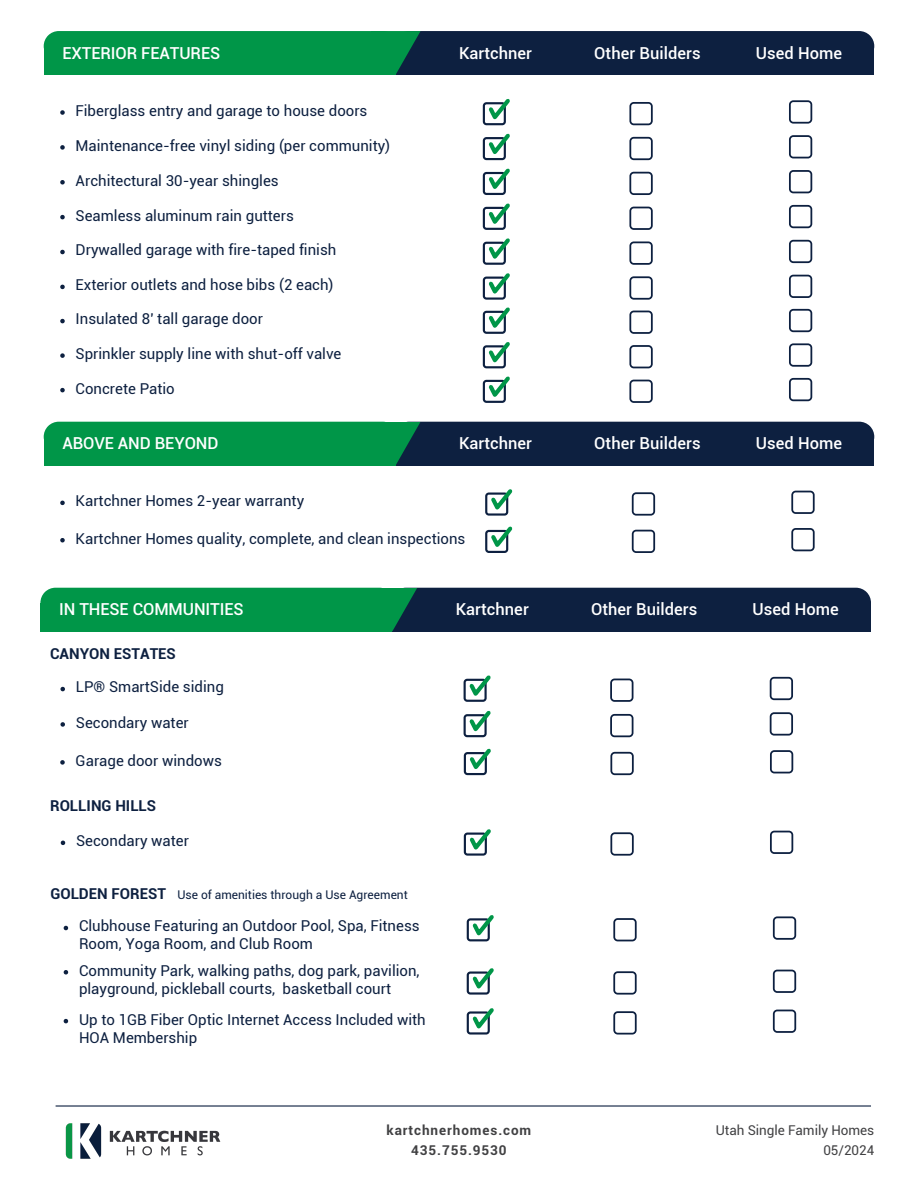
<style>
.page{position:relative;width:918px;height:1188px;background:#fff}
.page>*{position:absolute;margin:0;border:0;box-sizing:border-box;transform-origin:0 0}
.t1{font:500 16.5px "Roboto";letter-spacing:.005em;color:#fff}
.t2{font:15px/18px "Roboto";color:#0d2040}
.t3{font:700 15px "Roboto";color:#0d2040}
.t4{font:700 13.5px/20.2px "Roboto";letter-spacing:.07em;color:#414143;text-align:center}
.t5{font:13.5px/20.2px "Roboto";letter-spacing:-.005em;color:#414143;text-align:right}
.t6{font:12px "Roboto";color:#0d2040}
</style>
<div class="page">
<svg style="left:44px;top:31px;width:830px;height:44px;background:#0b3a42"></svg>
<div style="left:44px;top:46px;width:352px;height:29px;background:#009648"></div>
<svg style="left:44px;top:422px;width:830px;height:43px;background:#0a3b42"></svg>
<div style="left:44px;top:437px;width:352px;height:28px;background:#009648"></div>
<svg style="left:40px;top:588px;width:831px;height:43px;background:#0b3b42"></svg>
<div style="left:40px;top:603px;width:352px;height:28px;background:#009648"></div>
<svg style="left:60px;top:110px;width:5px;height:5px"></svg>
<svg style="left:483px;top:99px;width:27px;height:26px"></svg>
<svg style="left:629px;top:102px;width:24px;height:23px"></svg>
<svg style="left:789px;top:100px;width:23px;height:24px"></svg>
<svg style="left:60px;top:388px;width:5px;height:4px"></svg>
<svg style="left:483px;top:376px;width:27px;height:27px"></svg>
<svg style="left:629px;top:380px;width:24px;height:23px"></svg>
<svg style="left:789px;top:378px;width:23px;height:23px"></svg>
<svg style="left:60px;top:145px;width:5px;height:5px"></svg>
<svg style="left:483px;top:134px;width:27px;height:26px"></svg>
<svg style="left:629px;top:137px;width:24px;height:23px"></svg>
<svg style="left:789px;top:135px;width:23px;height:23px"></svg>
<svg style="left:60px;top:180px;width:5px;height:5px"></svg>
<svg style="left:483px;top:168px;width:27px;height:27px"></svg>
<svg style="left:629px;top:172px;width:24px;height:23px"></svg>
<svg style="left:789px;top:170px;width:23px;height:23px"></svg>
<svg style="left:60px;top:215px;width:5px;height:4px"></svg>
<svg style="left:483px;top:203px;width:27px;height:27px"></svg>
<svg style="left:629px;top:207px;width:24px;height:23px"></svg>
<svg style="left:789px;top:205px;width:23px;height:23px"></svg>
<svg style="left:60px;top:250px;width:5px;height:4px"></svg>
<svg style="left:483px;top:238px;width:27px;height:27px"></svg>
<svg style="left:629px;top:241px;width:24px;height:24px"></svg>
<svg style="left:789px;top:240px;width:23px;height:23px"></svg>
<svg style="left:60px;top:285px;width:5px;height:4px"></svg>
<svg style="left:483px;top:273px;width:27px;height:27px"></svg>
<svg style="left:629px;top:276px;width:24px;height:24px"></svg>
<svg style="left:789px;top:275px;width:23px;height:23px"></svg>
<svg style="left:60px;top:353px;width:5px;height:5px"></svg>
<svg style="left:483px;top:342px;width:27px;height:26px"></svg>
<svg style="left:629px;top:345px;width:24px;height:23px"></svg>
<svg style="left:789px;top:343px;width:23px;height:24px"></svg>
<svg style="left:60px;top:501px;width:5px;height:4px"></svg>
<svg style="left:485px;top:489px;width:27px;height:27px"></svg>
<svg style="left:632px;top:492px;width:23px;height:24px"></svg>
<svg style="left:791px;top:491px;width:24px;height:23px"></svg>
<svg style="left:60px;top:538px;width:5px;height:4px"></svg>
<svg style="left:485px;top:526px;width:27px;height:27px"></svg>
<svg style="left:632px;top:530px;width:23px;height:23px"></svg>
<svg style="left:791px;top:528px;width:24px;height:23px"></svg>
<svg style="left:464px;top:675px;width:27px;height:27px"></svg>
<svg style="left:610px;top:679px;width:23px;height:23px"></svg>
<svg style="left:770px;top:677px;width:23px;height:23px"></svg>
<svg style="left:60px;top:687px;width:5px;height:4px"></svg>
<svg style="left:61px;top:841px;width:4px;height:4px"></svg>
<svg style="left:464px;top:829px;width:27px;height:27px"></svg>
<svg style="left:610px;top:832px;width:24px;height:24px"></svg>
<svg style="left:770px;top:831px;width:23px;height:23px"></svg>
<svg style="left:60px;top:722px;width:5px;height:5px"></svg>
<svg style="left:464px;top:711px;width:27px;height:26px"></svg>
<svg style="left:610px;top:714px;width:23px;height:23px"></svg>
<svg style="left:770px;top:712px;width:23px;height:24px"></svg>
<svg style="left:60px;top:760px;width:5px;height:5px"></svg>
<svg style="left:464px;top:748px;width:27px;height:27px"></svg>
<svg style="left:610px;top:752px;width:24px;height:23px"></svg>
<svg style="left:770px;top:750px;width:23px;height:23px"></svg>
<hr style="left:56px;top:1105px;width:815px;height:2px;background:#0d2040">
<img style="left:65px;top:1123px;width:156px;height:36px">
<svg style="left:60px;top:319px;width:5px;height:4px"></svg>
<svg style="left:483px;top:307px;width:27px;height:27px"></svg>
<svg style="left:629px;top:311px;width:24px;height:23px"></svg>
<svg style="left:789px;top:309px;width:23px;height:23px"></svg>
<svg style="left:64px;top:926px;width:4px;height:4px"></svg>
<svg style="left:467px;top:915px;width:27px;height:26px"></svg>
<svg style="left:613px;top:918px;width:24px;height:23px"></svg>
<svg style="left:773px;top:916px;width:23px;height:24px"></svg>
<svg style="left:64px;top:970px;width:4px;height:5px"></svg>
<svg style="left:467px;top:968px;width:27px;height:27px"></svg>
<svg style="left:613px;top:971px;width:24px;height:24px"></svg>
<svg style="left:773px;top:970px;width:23px;height:23px"></svg>
<svg style="left:64px;top:1019px;width:4px;height:4px"></svg>
<svg style="left:467px;top:1008px;width:27px;height:27px"></svg>
<svg style="left:613px;top:1011px;width:24px;height:24px"></svg>
<svg style="left:773px;top:1010px;width:23px;height:23px"></svg>
<h1 class="t1" style="left:62px;top:43px;width:159px">EXTERIOR FEATURES</h1>
<h2 class="t1" style="left:459px;top:44px;width:75px">Kartchner</h2>
<h2 class="t1" style="left:594px;top:44px;width:108px">Other Builders</h2>
<h2 class="t1" style="left:756px;top:44px;width:88px">Used Home</h2>
<p class="t2" style="left:76px;top:102px;width:293px">Fiberglass entry and garage to house doors</p>
<p class="t2" style="left:76px;top:137px;width:316px">Maintenance-free vinyl siding (per community)</p>
<p class="t2" style="left:76px;top:172px;width:205px">Architectural 30-year shingles</p>
<p class="t2" style="left:76px;top:206px;width:220px">Seamless aluminum rain gutters</p>
<p class="t2" style="left:76px;top:241px;width:262px">Drywalled garage with fire-taped finish</p>
<p class="t2" style="left:76px;top:276px;width:260px">Exterior outlets and hose bibs (2 each)</p>
<p class="t2" style="left:76px;top:310px;width:189px">Insulated 8' tall garage door</p>
<p class="t2" style="left:76px;top:345px;width:267px">Sprinkler supply line with shut-off valve</p>
<p class="t2" style="left:76px;top:379px;width:101px">Concrete Patio</p>
<p class="t1" style="left:62px;top:434px;width:158px">ABOVE AND BEYOND</p>
<p class="t1" style="left:459px;top:434px;width:75px">Kartchner</p>
<p class="t1" style="left:594px;top:434px;width:108px">Other Builders</p>
<p class="t1" style="left:756px;top:434px;width:88px">Used Home</p>
<p class="t2" style="left:76px;top:492px;width:230px">Kartchner Homes 2-year warranty</p>
<p class="t2" style="left:76px;top:529px;width:391px">Kartchner Homes quality, complete, and clean inspections</p>
<p class="t1" style="left:59px;top:600px;width:186px">IN THESE COMMUNITIES</p>
<p class="t1" style="left:456px;top:600px;width:75px">Kartchner</p>
<p class="t1" style="left:591px;top:600px;width:108px">Other Builders</p>
<p class="t1" style="left:753px;top:600px;width:88px">Used Home</p>
<p class="t3" style="left:50px;top:645px;width:127px">CANYON ESTATES</p>
<p class="t2" style="left:76px;top:678px;width:150px">LP® SmartSide siding</p>
<p class="t2" style="left:76px;top:714px;width:114px">Secondary water</p>
<p class="t2" style="left:76px;top:752px;width:148px">Garage door windows</p>
<p class="t3" style="left:50px;top:797px;width:108px">ROLLING HILLS</p>
<p class="t2" style="left:76px;top:832px;width:114px">Secondary water</p>
<p class="t3" style="left:50px;top:885px;width:117px">GOLDEN FOREST</p>
<p class="t2" style="left:79px;top:917px;width:342px">Clubhouse Featuring an Outdoor Pool, Spa, Fitness<br>Room, Yoga Room, and Club Room</p>
<p class="t2" style="left:79px;top:962px;width:342px">Community Park, walking paths, dog park, pavilion, playground, pickleball courts, basketball court</p>
<p class="t2" style="left:79px;top:1010px;width:348px">Up to 1GB Fiber Optic Internet Access Included with<br>HOA Membership</p>
<p class="t6" style="left:177px;top:888px;width:232px">Use of amenities through a Use Agreement</p>
<p class="t4" style="left:387px;top:1121px;width:146px">kartchnerhomes.com<br>435.755.9530</p>
<p class="t5" style="left:716px;top:1121px;width:160px">Utah Single Family Homes<br>05/2024</p>
</div>
